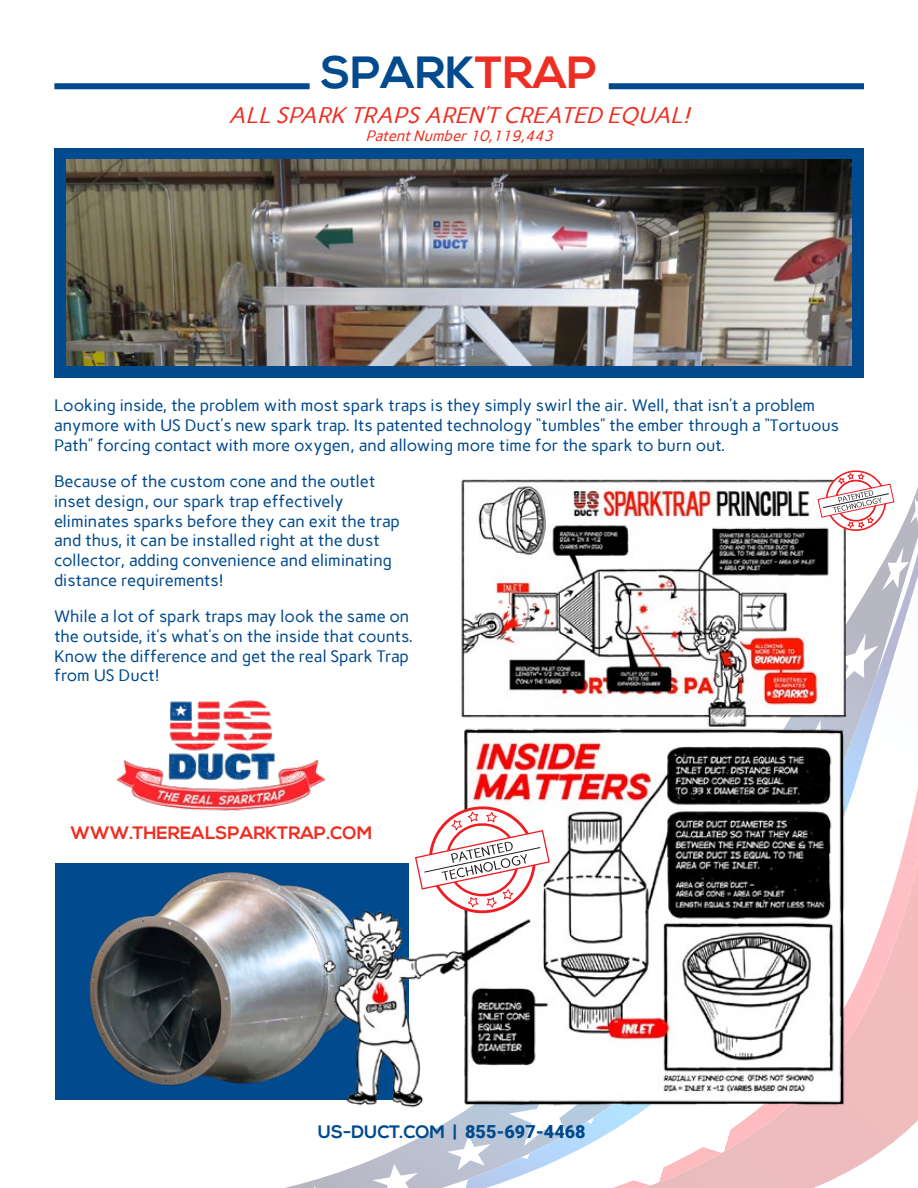
<style>
.page{position:relative;width:918px;height:1188px;background:#fff}
.page>*{position:absolute;margin:0;border:0;box-sizing:border-box;transform-origin:0 0}
.t1{font:700 45px "Nexa";color:#004a8d}
.t2{font:italic 22.5px "Carme";color:#ee2e22}
.t3{font:700 18px "Nexa";color:#ee2e22}
.t4{font:700 18px "Nexa";color:#004a8d}
.t5{font:16.5px/19.8px "Carme";letter-spacing:-.005em;color:#004a8d}
.t6{font:italic 15px "Carme";color:#ee2e22}
.s1{color:#ee2e22}
.s2{font-family:"Roboto";font-weight:900}
</style>
<div class="page">
<div style="left:54px;top:149px;width:810px;height:229px;background:#004a8d"></div>
<svg style="left:285px;top:1076px;width:633px;height:112px"></svg>
<img style="left:901px;top:487px;width:17px;height:105px">
<img style="left:594px;top:1129px;width:75px;height:18px">
<img style="left:465px;top:1157px;width:82px;height:31px">
<img style="left:527px;top:1129px;width:67px;height:37px">
<img style="left:724px;top:1129px;width:97px;height:23px">
<img style="left:894px;top:592px;width:24px;height:484px">
<img style="left:659px;top:1147px;width:63px;height:35px">
<img style="left:599px;top:1180px;width:52px;height:8px">
<svg style="left:292px;top:1186px;width:48px;height:2px"></svg>
<svg style="left:373px;top:1164px;width:45px;height:24px"></svg>
<svg style="left:447px;top:1135px;width:44px;height:35px"></svg>
<svg style="left:509px;top:1129px;width:73px;height:17px"></svg>
<svg style="left:901px;top:547px;width:8px;height:44px"></svg>
<svg style="left:910px;top:491px;width:8px;height:35px"></svg>
<div style="left:55px;top:863px;width:354px;height:237px;background:#004a8d"></div>
<img style="left:89px;top:871px;width:224px;height:215px">
<div style="left:54px;top:83px;width:256px;height:6px;background:#004a8d"></div>
<div style="left:609px;top:83px;width:255px;height:6px;background:#004a8d"></div>
<img style="left:313px;top:741px;width:581px;height:388px">
<img style="left:67px;top:159px;width:784px;height:206px">
<img style="left:461px;top:479px;width:440px;height:262px">
<img style="left:116px;top:700px;width:224px;height:117px">
<svg style="left:414px;top:803px;width:142px;height:114px"></svg>
<svg style="left:817px;top:470px;width:78px;height:63px"></svg>
<p class="t1" style="left:321px;top:46px;width:278px">SPARK<span class="s1">TRAP</span></p>
<p class="t2" style="left:229px;top:102px;width:470px">ALLSPARK TRAPSAREN’TCREATED EQUAL!</p>
<p class="t6" style="left:365px;top:127px;width:194px">PatentNumber10,119,443</p>
<p class="t5" style="left:54px;top:396px;width:787px">Looking inside, the problem with most spark traps is they simply swirl the air. Well, that isn’t a problem anymore with US Duct’s new spark trap. Its patented technology “tumbles” the ember through a “Tortuous<br>Path” forcing contact with more oxygen, and allowing more time for the spark to burn out.</p>
<p class="t5" style="left:54px;top:471px;width:347px">Because of the custom cone and the outlet inset design, our spark trap effectively eliminates sparks before they can exit the trap and thus, it can be installed right at the dust collector, adding convenience and eliminating distance requirements!</p>
<p class="t5" style="left:54px;top:606px;width:361px">While a lot of spark traps may look the same on the outside, it’s what’s on the inside that counts.<br>Know the difference and get the real Spark Trap from US Duct!</p>
<p class="t3" style="left:70px;top:823px;width:303px">WWW.THEREALSPARKTRAP.COM</p>
<p class="t4" style="left:318px;top:1122px;width:269px">US-DUCT.COM | <span class="s2">855-697-4468</span></p>
</div>
